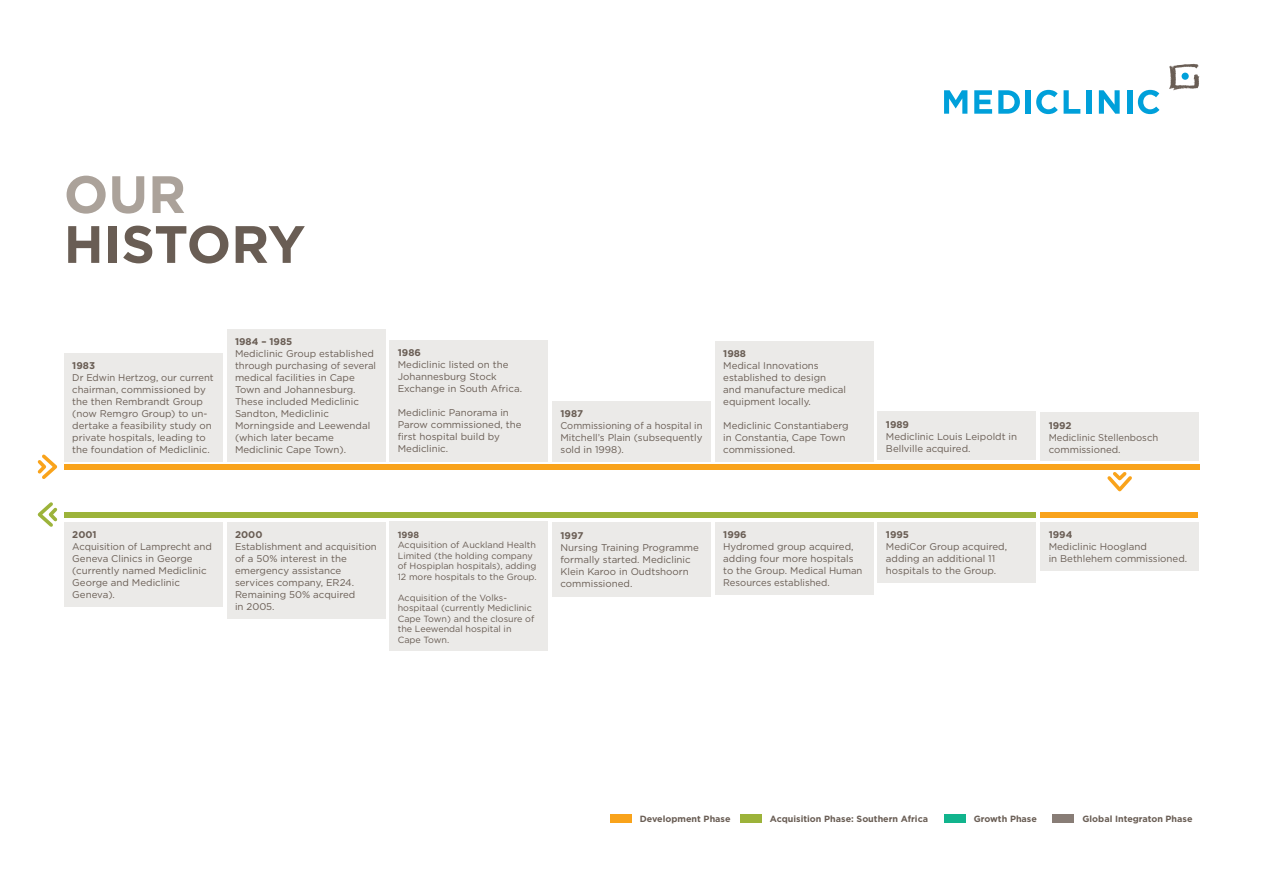
<style>
.page{position:relative;width:1263px;height:893px;background:#fff}
.page>*{position:absolute;margin:0;border:0;box-sizing:border-box;transform-origin:0 0}
.t1{font:700 52.5px "Gotham";letter-spacing:-.01em;color:#695d54}
.t2{font:700 52.5px "Gotham";color:#aba29a}
.t3{font:9.75px/12px "Gotham";color:#695d54}
.t4{font:9.75px/12px "Gotham";color:#695d54;text-align:justify;scale:.96 1}
.t5{font:700 9.75px "Gotham";color:#695d54}
.t6{font:9px/10.5px "Gotham";color:#695d54}
.t7{font:700 9px "Gotham";color:#695d54}
</style>
<div class="page">
<svg style="left:1169px;top:64px;width:30px;height:27px"></svg>
<svg style="left:944px;top:90px;width:23px;height:24px"></svg>
<svg style="left:974px;top:90px;width:18px;height:24px"></svg>
<svg style="left:998px;top:90px;width:22px;height:24px"></svg>
<div style="left:1025px;top:90px;width:6px;height:24px;background:#00a0da"></div>
<svg style="left:1036px;top:90px;width:44px;height:24px"></svg>
<div style="left:1086px;top:90px;width:5px;height:24px;background:#00a0da"></div>
<svg style="left:1099px;top:90px;width:21px;height:24px"></svg>
<div style="left:1127px;top:90px;width:5px;height:24px;background:#00a0da"></div>
<svg style="left:1138px;top:90px;width:21px;height:24px"></svg>
<div style="left:1181px;top:73px;width:8px;height:7px;background:#00a0da;border-radius:50%"></div>
<div style="left:64px;top:353px;width:159px;height:109px;background:#ebeae8"></div>
<div style="left:226px;top:329px;width:159px;height:133px;background:#ebeae8"></div>
<div style="left:389px;top:340px;width:159px;height:122px;background:#ebeae8"></div>
<div style="left:552px;top:401px;width:159px;height:61px;background:#ebeae8"></div>
<div style="left:715px;top:341px;width:159px;height:121px;background:#ebeae8"></div>
<div style="left:1040px;top:412px;width:159px;height:49px;background:#ebeae8"></div>
<div style="left:877px;top:412px;width:159px;height:48px;background:#ebeae8"></div>
<div style="left:64px;top:522px;width:159px;height:85px;background:#ebeae8"></div>
<div style="left:226px;top:522px;width:159px;height:97px;background:#ebeae8"></div>
<div style="left:389px;top:522px;width:159px;height:129px;background:#ebeae8"></div>
<div style="left:552px;top:522px;width:159px;height:74px;background:#ebeae8"></div>
<div style="left:715px;top:522px;width:159px;height:73px;background:#ebeae8"></div>
<div style="left:1040px;top:522px;width:159px;height:49px;background:#ebeae8"></div>
<div style="left:877px;top:522px;width:159px;height:61px;background:#ebeae8"></div>
<div style="left:64px;top:464px;width:1135px;height:6px;background:#f9a31b"></div>
<div style="left:1040px;top:512px;width:158px;height:5px;background:#f9a31b"></div>
<div style="left:64px;top:512px;width:971px;height:5px;background:#9cb33a"></div>
<svg style="left:37px;top:454px;width:21px;height:25px"></svg>
<svg style="left:37px;top:502px;width:21px;height:25px"></svg>
<svg style="left:1107px;top:472px;width:25px;height:20px"></svg>
<div style="left:610px;top:814px;width:21px;height:8px;background:#f9a31b"></div>
<div style="left:740px;top:814px;width:21px;height:8px;background:#9cb33a"></div>
<div style="left:944px;top:814px;width:21px;height:8px;background:#11b48d"></div>
<div style="left:1053px;top:814px;width:21px;height:8px;background:#887d76"></div>
<h1 class="t2" style="left:64px;top:160px;width:124px">OUR</h1>
<h1 class="t1" style="left:64px;top:209px;width:243px">HISTORY</h1>
<p class="t5" style="left:72px;top:359px;width:24px">1983</p>
<p class="t3" style="left:72px;top:371px;width:143px">Dr Edwin Hertzog, our current chairman, commissioned by the then Rembrandt Group (now Remgro Group) to un&shy;dertake a feasibility study on private hospitals, leading to the foundation of Mediclinic.</p>
<p class="t5" style="left:235px;top:335px;width:59px">1984 – 1985</p>
<p class="t3" style="left:235px;top:347px;width:143px">Mediclinic Group established through purchasing of several medical facilities in Cape<br>Town and Johannesburg.<br>These included Mediclinic<br>Sandton, Mediclinic<br>Morningside and Leewendal (which later became<br>Mediclinic Cape Town).</p>
<p class="t5" style="left:398px;top:346px;width:25px">1986</p>
<p class="t3" style="left:398px;top:359px;width:126px">Mediclinic listed on the<br>Johannesburg Stock<br>Exchange in South Africa.</p>
<p class="t3" style="left:398px;top:407px;width:125px">Mediclinic Panorama in<br>Parow commissioned, the first hospital build by<br>Mediclinic.</p>
<p class="t5" style="left:560px;top:407px;width:24px">1987</p>
<p class="t4" style="left:560px;top:419px;width:149px">Commissioning of a hospital in Mitchell’s Plain (subsequently sold in 1998).</p>
<p class="t5" style="left:723px;top:347px;width:24px">1988</p>
<p class="t3" style="left:723px;top:359px;width:124px">Medical Innovations established to design and manufacture medical equipment locally.</p>
<p class="t3" style="left:723px;top:419px;width:127px">Mediclinic Constantiaberg in Constantia, Cape Town commissioned.</p>
<p class="t5" style="left:1049px;top:419px;width:25px">1992</p>
<p class="t5" style="left:886px;top:418px;width:25px">1989</p>
<p class="t3" style="left:886px;top:430px;width:133px">Mediclinic Louis Leipoldt in<br>Bellville acquired.</p>
<p class="t3" style="left:1049px;top:431px;width:111px">Mediclinic Stellenbosch commissioned.</p>
<p class="t5" style="left:72px;top:528px;width:26px">2001</p>
<p class="t3" style="left:72px;top:540px;width:141px">Acquisition of Lamprecht and<br>Geneva Clinics in George (currently named Mediclinic<br>George and Mediclinic<br>Geneva).</p>
<p class="t5" style="left:235px;top:528px;width:29px">2000</p>
<p class="t3" style="left:235px;top:540px;width:143px">Establishment and acquisition of a 50% interest in the emergency assistance services company, ER24.<br>Remaining 50% acquired<br>in 2005.</p>
<p class="t7" style="left:398px;top:528px;width:23px">1998</p>
<p class="t6" style="left:398px;top:539px;width:140px">Acquisition of Auckland Health<br>Limited (the holding company of Hospiplan hospitals), adding<br>12 more hospitals to the Group.</p>
<p class="t6" style="left:398px;top:592px;width:138px">Acquisition of the Volks&shy;hospitaal (currently Mediclinic<br>Cape Town) and the closure of the Leewendal hospital in<br>Cape Town.</p>
<p class="t5" style="left:560px;top:529px;width:24px">1997</p>
<p class="t3" style="left:560px;top:541px;width:140px">Nursing Training Programme formally started. Mediclinic<br>Klein Karoo in Oudtshoorn commissioned.</p>
<p class="t5" style="left:723px;top:528px;width:25px">1996</p>
<p class="t3" style="left:723px;top:540px;width:141px">Hydromed group acquired, adding four more hospitals to the Group. Medical Human<br>Resources established.</p>
<p class="t5" style="left:886px;top:528px;width:25px">1995</p>
<p class="t3" style="left:886px;top:540px;width:123px">MediCor Group acquired, adding an additional 11 hospitals to the Group.</p>
<p class="t5" style="left:1049px;top:528px;width:25px">1994</p>
<p class="t3" style="left:1049px;top:540px;width:140px">Mediclinic Hoogland<br>in Bethlehem commissioned.</p>
<p class="t7" style="left:640px;top:813px;width:92px">Development Phase</p>
<p class="t7" style="left:770px;top:812px;width:160px">Acquisition Phase: Southern Africa</p>
<p class="t7" style="left:974px;top:813px;width:65px">Growth Phase</p>
<p class="t7" style="left:1082px;top:813px;width:112px">Global Integraton Phase</p>
</div>
